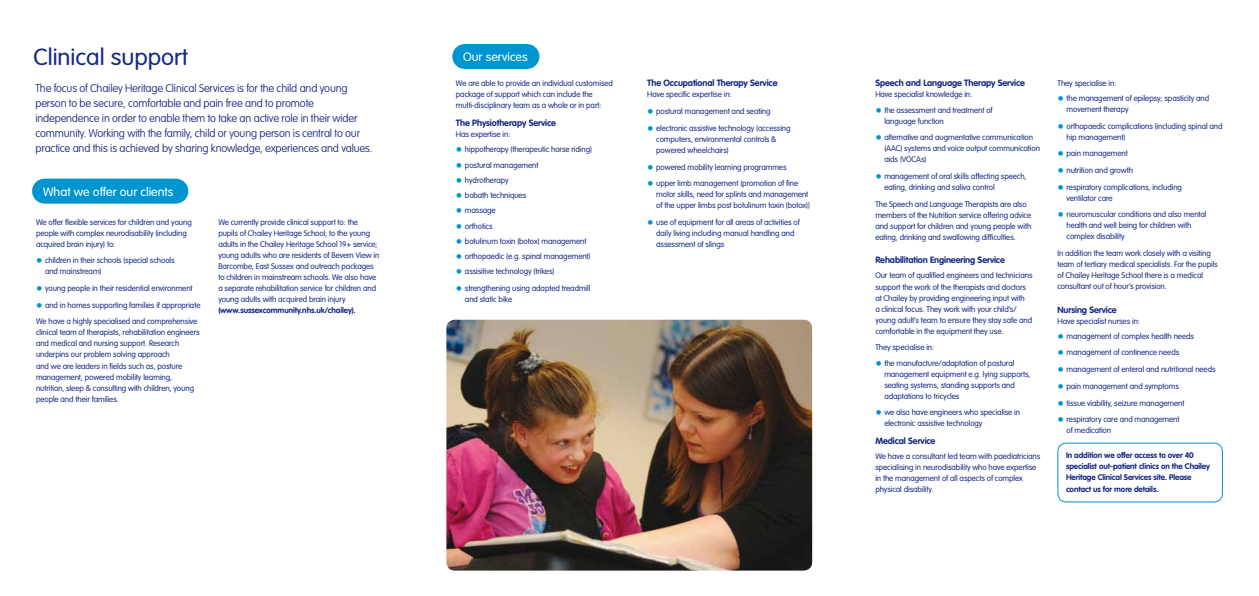
<style>
.page{position:relative;width:1259px;height:596px;background:#fff}
.page>*{position:absolute;margin:0;border:0;box-sizing:border-box;transform-origin:0 0}
.t1{font:300 23px "VAG Rounded Std";color:#162983;scale:1.05 1}
.t2{font:300 12px "VAG Rounded Std";color:#fff;scale:1.05 1}
.t3{font:100 11px/15px "VAG Rounded Std";letter-spacing:-.015em;color:#162983}
.t4{font:700 9px "VAG Rounded Std";letter-spacing:-.01em;color:#162983}
.t5{font:300 8px/11px "VAG Rounded Std";letter-spacing:-.01em;color:#162983}
.t6{font:700 8px/11px "VAG Rounded Std";letter-spacing:-.01em;color:#162983}
.s1{font-size:13px;color:#0095d0}
</style>
<div class="page">
<div style="left:45px;top:178px;width:131px;height:25px;background:#0095d0"></div>
<div style="left:465px;top:44px;width:62px;height:25px;background:#0095d0"></div>
<img style="left:446px;top:319px;width:366px;height:251px">
<div style="left:1057px;top:442px;width:165px;height:60px;border:1px solid #0095d0;border-radius:9px"></div>
<h1 class="t1" style="left:33px;top:43px;width:149px">Clinical support</h1>
<h2 class="t2" style="left:463px;top:50px;width:63px">Our services</h2>
<p class="t3" style="left:35px;top:81px;width:339px">The focus of Chailey Heritage Clinical Services is for the child and young person to be secure, comfortable and pain free and to promote independence in order to enable them to take an active role in their wider community. Working with the family, child or young person is central to our practice and this is achieved by sharing knowledge, experiences and values.</p>
<p class="t4" style="left:647px;top:78px;width:132px">The Occupational Therapy Service</p>
<p class="t5" style="left:456px;top:78px;width:159px">We are able to provide an individual customised package of support which can include the multi-disciplinary team as a whole or in part:</p>
<p class="t4" style="left:456px;top:117px;width:101px">The Physiotherapy Service</p>
<p class="t5" style="left:456px;top:129px;width:56px">Has expertise in:</p>
<p class="t5" style="left:456px;top:144px;width:137px"><span class="s1">•</span> hippotherapy (therapeutic horse riding)</p>
<p class="t5" style="left:456px;top:159px;width:84px"><span class="s1">•</span> postural management</p>
<p class="t5" style="left:456px;top:175px;width:54px"><span class="s1">•</span> hydrotherapy</p>
<p class="t5" style="left:456px;top:190px;width:72px"><span class="s1">•</span> bobath techniques</p>
<p class="t5" style="left:456px;top:205px;width:41px"><span class="s1">•</span> massage</p>
<p class="t5" style="left:456px;top:220px;width:38px"><span class="s1">•</span> orthotics</p>
<p class="t5" style="left:456px;top:236px;width:132px"><span class="s1">•</span> botulinum toxin (botox) management</p>
<p class="t5" style="left:456px;top:251px;width:136px"><span class="s1">•</span> orthopaedic (e.g. spinal management)</p>
<p class="t5" style="left:456px;top:266px;width:100px"><span class="s1">•</span> assisitive technology (trikes)</p>
<p class="t5" style="left:465px;top:283px;width:127px;text-indent:-9px"><span class="s1">•</span> strengthening using adapted treadmill and static bike</p>
<p class="t5" style="left:647px;top:89px;width:86px">Have specific expertise in:</p>
<p class="t5" style="left:647px;top:106px;width:125px"><span class="s1">•</span> postural management and seating</p>
<p class="t5" style="left:656px;top:123px;width:136px;text-indent:-9px"><span class="s1">•</span> electronic assistive technology (accessing computers, environmental controls &amp; powered wheelchairs)</p>
<p class="t5" style="left:647px;top:161px;width:141px"><span class="s1">•</span> powered mobility learning programmes</p>
<p class="t5" style="left:656px;top:178px;width:155px;text-indent:-9px"><span class="s1">•</span> upper limb management (promotion of fine motor skills, need for splints and management of the upper limbs post botulinum toxin (botox))</p>
<p class="t5" style="left:656px;top:217px;width:145px;text-indent:-9px"><span class="s1">•</span> use of equipment for all areas of activities of daily living including manual handling and assessment of slings</p>
<h2 class="t2" style="left:43px;top:184px;width:126px">What we offer our clients</h2>
<p class="t5" style="left:218px;top:216px;width:163px">We currently provide clinical support to: the pupils of Chailey Heritage School; to the young adults in the Chailey Heritage School 19+ service; young adults who are residents of Bevern View in Barcombe, East Sussex and outreach packages to children in mainstream schools. We also have a separate rehabilitation service for children and young adults with acquired brain injury</p>
<p class="t6" style="left:218px;top:304px;width:139px">(www.sussexcommunity.nhs.uk/chailey).</p>
<p class="t5" style="left:36px;top:216px;width:157px">We offer flexible services for children and young people with complex neurodisability (including acquired brain injury) to:</p>
<p class="t5" style="left:45px;top:255px;width:131px;text-indent:-9px"><span class="s1">•</span> children in their schools (special schools and mainstream)</p>
<p class="t5" style="left:36px;top:283px;width:158px"><span class="s1">•</span> young people in their residential environment</p>
<p class="t5" style="left:36px;top:297px;width:166px;line-height:16.7px"><span class="s1">•</span> and in homes supporting families if appropriate<br>We have a highly specialised and comprehensive</p>
<p class="t5" style="left:36px;top:327px;width:165px">clinical team of therapists, rehabilitation engineers and medical and nursing support. Research underpins our problem solving approach<br>and we are leaders in fields such as, posture management, powered mobility learning, nutrition, sleep &amp; consulting with children, young people and their families.</p>
<p class="t4" style="left:875px;top:78px;width:151px">Speech and Language Therapy Service</p>
<p class="t5" style="left:875px;top:89px;width:98px">Have specialist knowledge in:</p>
<p class="t5" style="left:884px;top:105px;width:110px;text-indent:-9px"><span class="s1">•</span> the assessment and treatment of language function</p>
<p class="t5" style="left:884px;top:132px;width:157px;text-indent:-9px"><span class="s1">•</span> alternative and augmentative communication (AAC) systems and voice output communication aids (VOCAs)</p>
<p class="t5" style="left:884px;top:171px;width:144px;text-indent:-9px"><span class="s1">•</span> management of oral skills affecting speech, eating, drinking and saliva control</p>
<p class="t5" style="left:875px;top:199px;width:157px">The Speech and Language Therapists are also members of the Nutrition service offering advice and support for children and young people with eating, drinking and swallowing difficulties.</p>
<p class="t4" style="left:875px;top:254px;width:131px">Rehabilitation Engineering Service</p>
<p class="t5" style="left:875px;top:270px;width:159px">Our team of qualified engineers and technicians support the work of the therapists and doctors at Chailey by providing engineering input with<br>a clinical focus. They work with your child’s/ young adult’s team to ensure they stay safe and comfortable in the equipment they use.</p>
<p class="t5" style="left:875px;top:342px;width:60px">They specialise in:</p>
<p class="t5" style="left:884px;top:357px;width:148px;text-indent:-9px"><span class="s1">•</span> the manufacture/adaptation of postural management equipment e.g. lying supports, seating systems, standing supports and adaptations to tricycles</p>
<p class="t5" style="left:884px;top:407px;width:137px;text-indent:-9px"><span class="s1">•</span> we also have engineers who specialise in electronic assistive technology</p>
<p class="t4" style="left:875px;top:435px;width:62px">Medical Service</p>
<p class="t5" style="left:875px;top:451px;width:167px">We have a consultant led team with paediatricians specialising in neurodisability who have expertise in the management of all aspects of complex physical disability.</p>
<p class="t5" style="left:1057px;top:78px;width:60px">They specialise in:</p>
<p class="t5" style="left:1066px;top:93px;width:144px;text-indent:-9px"><span class="s1">•</span> the management of epilepsy; spasticity and movement therapy</p>
<p class="t5" style="left:1066px;top:120px;width:158px;text-indent:-9px"><span class="s1">•</span> orthopaedic complications (including spinal and hip management)</p>
<p class="t5" style="left:1057px;top:148px;width:72px"><span class="s1">•</span> pain management</p>
<p class="t5" style="left:1057px;top:165px;width:77px"><span class="s1">•</span> nutrition and growth</p>
<p class="t5" style="left:1066px;top:181px;width:117px;text-indent:-9px"><span class="s1">•</span> respiratory complications, including ventilator care</p>
<p class="t5" style="left:1066px;top:209px;width:141px;text-indent:-9px"><span class="s1">•</span> neuromuscular conditions and also mental health and well being for children with complex disability</p>
<p class="t5" style="left:1057px;top:248px;width:162px">In addition the team work closely with a visiting team of tertiary medical specialists. For the pupils of Chailey Heritage School there is a medical consultant out of hour’s provision.</p>
<p class="t4" style="left:1057px;top:304px;width:61px">Nursing Service</p>
<p class="t5" style="left:1057px;top:315px;width:84px">Have specialist nurses in:</p>
<p class="t5" style="left:1057px;top:330px;width:138px"><span class="s1">•</span> management of complex health needs</p>
<p class="t5" style="left:1057px;top:347px;width:123px"><span class="s1">•</span> management of continence needs</p>
<p class="t5" style="left:1057px;top:364px;width:160px"><span class="s1">•</span> management of enteral and nutritional needs</p>
<p class="t5" style="left:1057px;top:380px;width:123px"><span class="s1">•</span> pain management and symptoms</p>
<p class="t5" style="left:1057px;top:397px;width:128px"><span class="s1">•</span> tissue viability, seizure management</p>
<p class="t5" style="left:1066px;top:414px;width:115px;text-indent:-9px"><span class="s1">•</span> respiratory care and management of medication</p>
<p class="t6" style="left:1066px;top:450px;width:145px">In addition we offer access to over 40 specialist out-patient clinics on the Chailey Heritage Clinical Services site. Please contact us for more details.</p>
</div>
